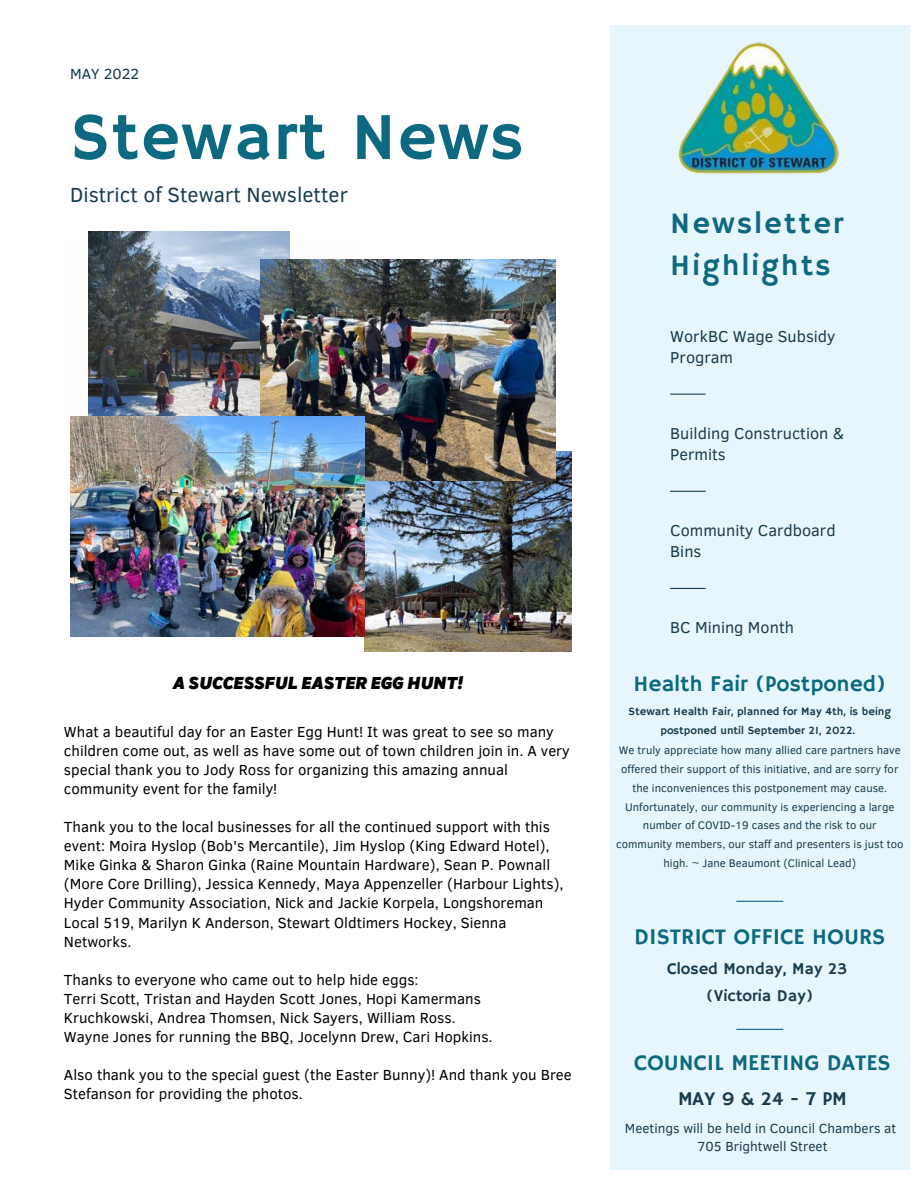
<style>
.page{position:relative;width:918px;height:1188px;background:#fff}
.page>*{position:absolute;margin:0;border:0;box-sizing:border-box;transform-origin:0 0}
.t1{font:67.5px "Hammersmith One";letter-spacing:.02em;color:#0c6980}
.t2{font:30.3px/42.3px "Hammersmith One";letter-spacing:.07em;color:#0c6980}
.t3{font:22.5px "Hammersmith One";color:#0c6980}
.t4{font:21px "Clear Sans";color:#193c4e}
.t5{font:19.5px "Hammersmith One";color:#193c4e}
.t6{font:900 18px "Mixa";color:#000}
.t7{font:16.5px/27px "Hammersmith One";color:#193c4e;text-align:center}
.t8{font:16.2px/21px "Clear Sans";color:#193c4e}
.t9{font:15px/19px "Clear Sans";color:#000}
.t10{font:15px "Clear Sans";color:#193c4e}
.t11{font:13.5px/18px "Clear Sans";color:#193c4e;text-align:center}
.t12{font:11.25px/18.8px "Clear Sans";color:#193c4e;text-align:center}
.t13{font:11.25px/18.8px "Hammersmith One";color:#193c4e;text-align:center}
</style>
<div class="page">
<div style="left:610px;top:26px;width:300px;height:1144px;background:#e7f6fc"></div>
<hr style="left:670px;top:394px;width:36px;height:1px;background:#193c4e">
<hr style="left:670px;top:491px;width:36px;height:1px;background:#193c4e">
<hr style="left:670px;top:588px;width:36px;height:1px;background:#193c4e">
<img style="left:653px;top:25px;width:201px;height:149px">
<hr style="left:737px;top:1029px;width:46px;height:1px;background:#0c6980">
<img style="left:88px;top:231px;width:202px;height:185px">
<img style="left:365px;top:451px;width:207px;height:201px">
<img style="left:261px;top:260px;width:295px;height:220px">
<img style="left:70px;top:416px;width:295px;height:221px">
<hr style="left:737px;top:901px;width:46px;height:1px;background:#0c6980">
<p class="t10" style="left:70px;top:63px;width:70px">MAY 2022</p>
<h1 class="t1" style="left:70px;top:98px;width:455px">Stewart News</h1>
<h3 class="t4" style="left:70px;top:181px;width:279px">District of Stewart Newsletter</h3>
<p class="t6" style="left:173px;top:671px;width:292px">A SUCCESSFUL EASTER EGG HUNT!</p>
<p class="t9" style="left:64px;top:722px;width:507px">What a beautiful day for an Easter Egg Hunt! It was great to see so many children come out, as well as have some out of town children join in. A very special thank you to Jody Ross for organizing this amazing annual community event for the family!</p>
<p class="t9" style="left:64px;top:818px;width:501px">Thank you to the local businesses for all the continued support with this event: Moira Hyslop (Bob's Mercantile), Jim Hyslop (King Edward Hotel), Mike Ginka &amp; Sharon Ginka (Raine Mountain Hardware), Sean P. Pownall (More Core Drilling), Jessica Kennedy, Maya Appenzeller (Harbour Lights), Hyder Community Association, Nick and Jackie Korpela, Longshoreman Local 519, Marilyn K Anderson, Stewart Oldtimers Hockey, Sienna Networks.</p>
<p class="t9" style="left:64px;top:970px;width:430px">Thanks to everyone who came out to help hide eggs:<br>Terri Scott, Tristan and Hayden Scott Jones, Hopi Kamermans Kruchkowski, Andrea Thomsen, Nick Sayers, William Ross.<br>Wayne Jones for running the BBQ, Jocelynn Drew, Cari Hopkins.</p>
<p class="t9" style="left:64px;top:1065px;width:509px">Also thank you to the special guest (the Easter Bunny)! And thank you Bree<br>Stefanson for providing the photos.</p>
<h2 class="t2" style="left:670px;top:203px;width:175px">Newsletter<br>Highlights</h2>
<p class="t8" style="left:670px;top:326px;width:167px">WorkBC Wage Subsidy<br>Program</p>
<p class="t8" style="left:670px;top:423px;width:175px">Building Construction &amp;<br>Permits</p>
<p class="t8" style="left:670px;top:520px;width:167px">Community Cardboard<br>Bins</p>
<p class="t8" style="left:670px;top:617px;width:125px">BC Mining Month</p>
<h3 class="t3" style="left:633px;top:670px;width:254px">Health Fair (Postponed)</h3>
<p class="t13" style="left:629px;top:703px;width:264px">Stewart Health Fair, planned for May 4th, is being postponed until September 21, 2022.</p>
<p class="t12" style="left:616px;top:741px;width:289px">We truly appreciate how many allied care partners have offered their support of this initiative, and are sorry for the inconveniences this postponement may cause.<br>Unfortunately, our community is experiencing a large number of COVID-19 cases and the risk to our community members, our staff and presenters is just too high. ~ Jane Beaumont (Clinical Lead)</p>
<h3 class="t3" style="left:634px;top:924px;width:253px">DISTRICT OFFICE HOURS</h3>
<p class="t7" style="left:667px;top:956px;width:181px">Closed Monday, May 23 (Victoria Day)</p>
<h3 class="t3" style="left:634px;top:1049px;width:258px">COUNCIL MEETING DATES</h3>
<h3 class="t5" style="left:678px;top:1087px;width:170px">MAY 9 &amp; 24 - 7 PM</h3>
<p class="t11" style="left:625px;top:1119px;width:273px">Meetings will be held in Council Chambers at<br>705 Brightwell Street</p>
</div>
